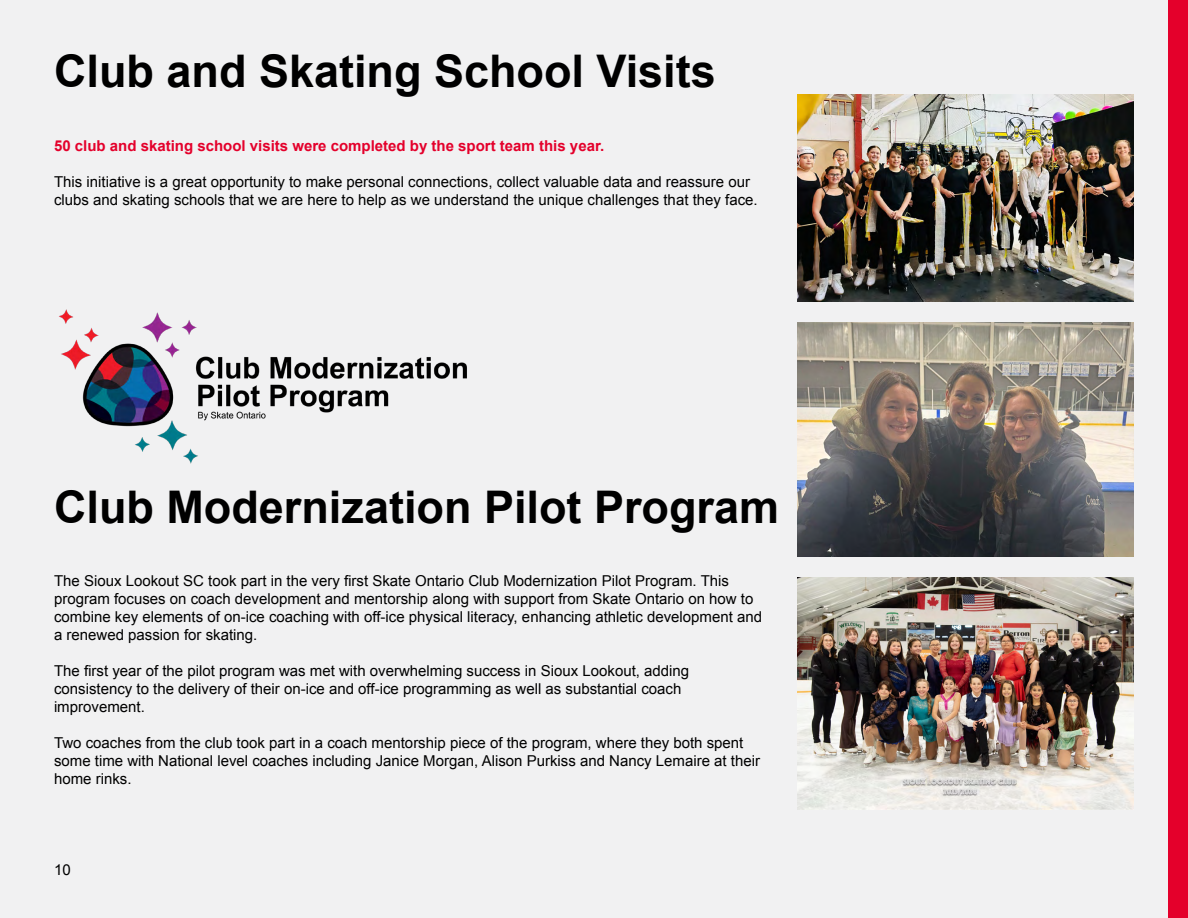
<style>
.page{position:relative;width:1188px;height:918px;background:#f1f1f2}
.page>*{position:absolute;margin:0;border:0;box-sizing:border-box;transform-origin:0 0}
.Headings{font:700 45px "Arial";color:#000}
.t1{font:15px/18px "Arial";color:#000}
.t2{font:700 15px "Arial";color:#e4002b}
</style>
<div class="page">
<div style="left:1169px;top:0;width:19px;height:918px;background:#e4002b"></div>
<img style="left:797px;top:578px;width:337px;height:232px">
<img style="left:797px;top:323px;width:337px;height:234px">
<img style="left:59px;top:309px;width:408px;height:155px">
<img style="left:797px;top:95px;width:337px;height:207px">
<h2 class="Headings" style="left:54px;top:41px;width:663px">Club and Skating School Visits</h2>
<p class="t2" style="left:54px;top:135px;width:552px">50 club and skating school visits were completed by the sport team this year.</p>
<p class="t1" style="left:54px;top:172px;width:705px">This initiative is a great opportunity to make personal connections, collect valuable data and reassure our clubs and skating schools that we are here to help as we understand the unique challenges that they face.</p>
<h1 class="Headings" style="left:54px;top:478px;width:727px">Club Modernization Pilot Program</h1>
<p class="t1" style="left:54px;top:571px;width:710px">The Sioux Lookout SC took part in the very first Skate Ontario Club Modernization Pilot Program. This program focuses on coach development and mentorship along with support from Skate Ontario on how to combine key elements of on-ice coaching with off-ice physical literacy, enhancing athletic development and a renewed passion for skating.</p>
<p class="t1" style="left:54px;top:661px;width:637px">The first year of the pilot program was met with overwhelming success in Sioux Lookout, adding consistency to the delivery of their on-ice and off-ice programming as well as substantial coach improvement.</p>
<p class="t1" style="left:54px;top:733px;width:708px">Two coaches from the club took part in a coach mentorship piece of the program, where they both spent some time with National level coaches including Janice Morgan, Alison Purkiss and Nancy Lemaire at their home rinks.</p>
<p class="t1" style="left:54px;top:861px;width:18px">10</p>
</div>
